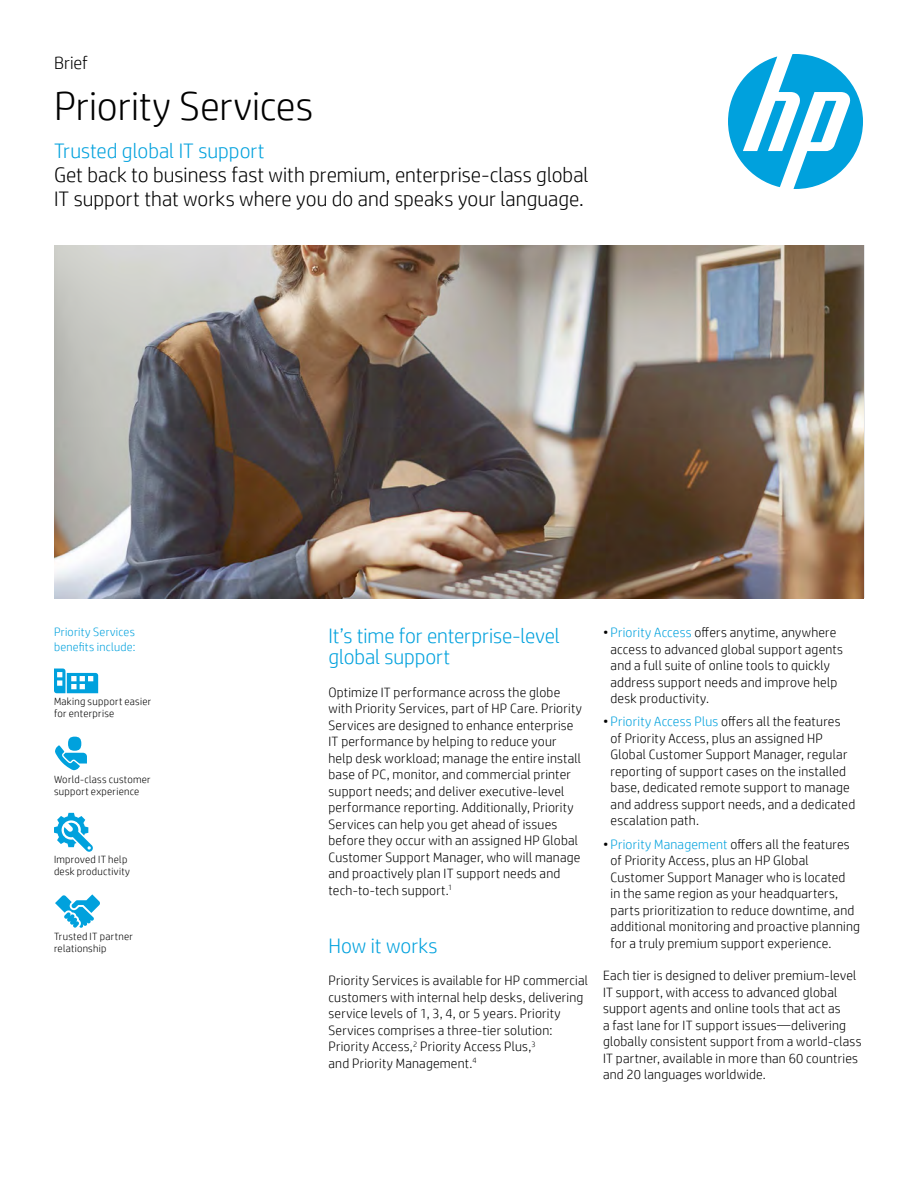
<style>
.page{position:relative;width:918px;height:1188px;background:#fff}
.page>*{position:absolute;margin:0;border:0;box-sizing:border-box;transform-origin:0 0}
.t1{font:300 40.5px "HP Simplified";letter-spacing:-.005em;color:#000}
.t2{font:300 21px/24px "HP Simplified";color:#000}
.t3{font:300 21px/21px "HP Simplified";letter-spacing:-.005em;color:#00a1dd}
.t4{font:300 18px "HP Simplified";color:#000}
.t5{font:300 13.5px/16.5px "HP Simplified";letter-spacing:.015em;color:#000}
.t6{font:300 12px/15px "HP Simplified";letter-spacing:.02em;color:#00a1dd}
.t7{font:300 10.5px/12px "HP Simplified";letter-spacing:.025em;color:#000}
.s1{color:#00a1dd}
</style>
<div class="page">
<svg style="left:728px;top:54px;width:135px;height:135px"></svg>
<img style="left:54px;top:245px;width:810px;height:353px">
<svg style="left:54px;top:669px;width:44px;height:24px"></svg>
<svg style="left:54px;top:813px;width:39px;height:39px"></svg>
<div style="left:68px;top:737px;width:13px;height:14px;background:#00a1dd;border-radius:50%"></div>
<svg style="left:55px;top:745px;width:32px;height:25px"></svg>
<svg style="left:55px;top:894px;width:45px;height:34px"></svg>
<h3 class="t4" style="left:54px;top:51px;width:36px">Brief</h3>
<h1 class="t1" style="left:54px;top:80px;width:261px">Priority Services</h1>
<h2 class="t3" style="left:54px;top:140px;width:212px">Trusted global IT support</h2>
<h2 class="t2" style="left:54px;top:162px;width:536px">Get back to business fast with premium, enterprise-class global<br>IT support that works where you do and speaks your language.</h2>
<p class="t6" style="left:54px;top:624px;width:83px">Priority Services benefits include:</p>
<h2 class="t3" style="left:328px;top:625px;width:233px">It’s time for enterprise-level global support</h2>
<p class="t5" style="left:328px;top:684px;width:255px">Optimize IT performance across the globe with Priority Services, part of HP Care. Priority Services are designed to enhance enterprise IT performance by helping to reduce your help desk workload; manage the entire install base of PC, monitor, and commercial printer support needs; and deliver executive-level performance reporting. Additionally, Priority Services can help you get ahead of issues before they occur with an assigned HP Global Customer Support Manager, who will manage and proactively plan IT support needs and tech-to-tech support.<sup>1</sup></p>
<p class="t7" style="left:54px;top:695px;width:99px">Making support easier for enterprise</p>
<p class="t7" style="left:54px;top:773px;width:98px">World-class customer support experience</p>
<p class="t7" style="left:54px;top:853px;width:77px">Improved IT help desk productivity</p>
<p class="t7" style="left:54px;top:930px;width:80px">Trusted IT partner relationship</p>
<h2 class="t3" style="left:328px;top:934px;width:111px">How it works</h2>
<p class="t5" style="left:328px;top:972px;width:261px">Priority Services is available for HP commercial customers with internal help desks, delivering service levels of 1, 3, 4, or 5 years. Priority Services comprises a three-tier solution:<br>Priority Access,<sup>2</sup> Priority Access Plus,<sup>3<br></sup>and Priority Management.<sup>4</sup></p>
<p class="t5" style="left:611px;top:624px;width:234px;text-indent:-8px">• <span class="s1">Priority Access</span> offers anytime, anywhere access to advanced global support agents and a full suite of online tools to quickly address support needs and improve help desk productivity.</p>
<p class="t5" style="left:611px;top:713px;width:246px;text-indent:-8px">• <span class="s1">Priority Access Plus</span> offers all the features of Priority Access, plus an assigned HP Global Customer Support Manager, regular reporting of support cases on the installed base, dedicated remote support to manage and address support needs, and a dedicated escalation path.</p>
<p class="t5" style="left:611px;top:835px;width:251px;text-indent:-8px">• <span class="s1">Priority Management</span> offers all the features of Priority Access, plus an HP Global Customer Support Manager who is located<br>in the same region as your headquarters, parts prioritization to reduce downtime, and additional monitoring and proactive planning for a truly premium support experience.</p>
<p class="t5" style="left:603px;top:967px;width:260px">Each tier is designed to deliver premium-level IT support, with access to advanced global support agents and online tools that act as<br>a fast lane for IT support issues—delivering globally consistent support from a world-class IT partner, available in more than 60 countries and 20 languages worldwide.</p>
</div>
